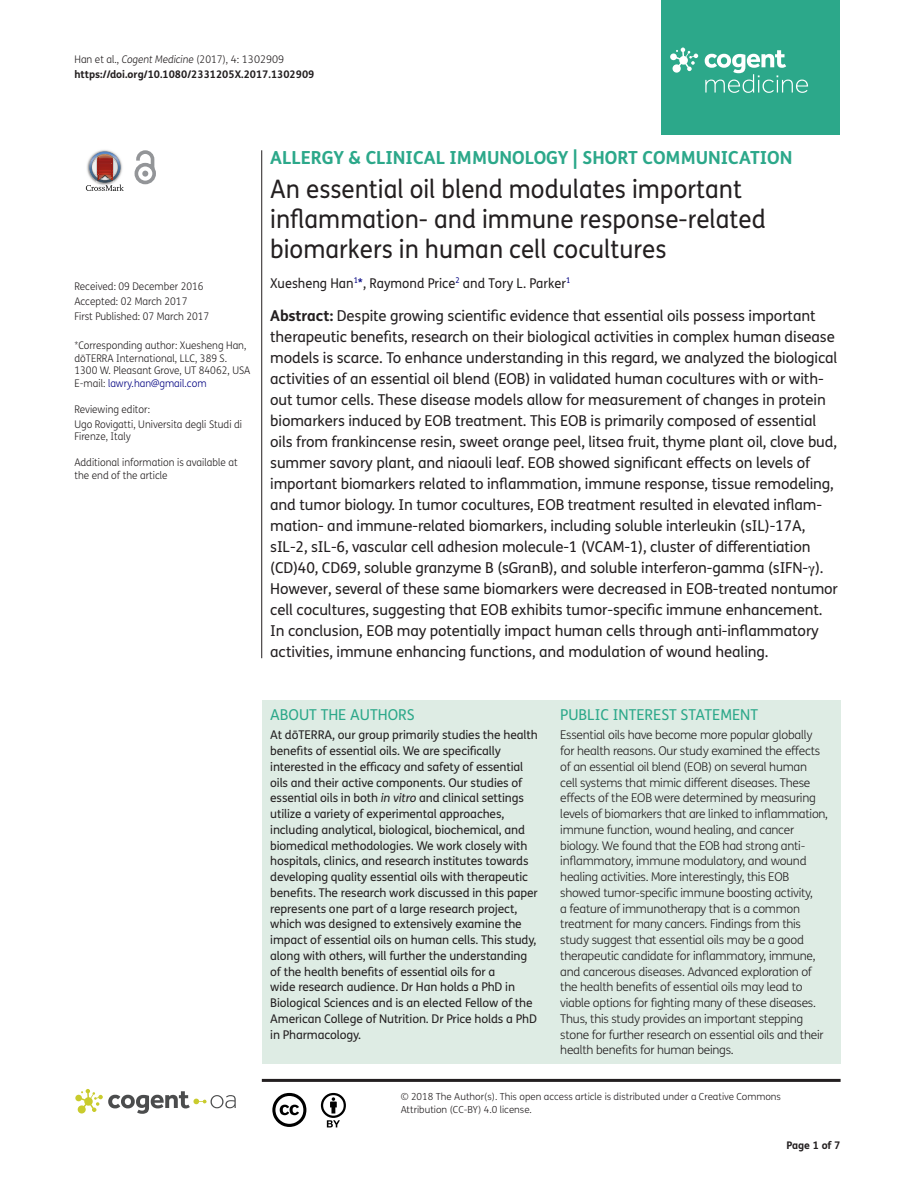
<style>
.page{position:relative;width:915px;height:1191px;background:#fff}
.page>*{position:absolute;margin:0;border:0;box-sizing:border-box;transform-origin:0 0}
.t1{font:25.5px/30px "FS Me Pro";color:#231f20;scale:.95 1}
.t2{font:700 18px "FS Me Pro";color:#2ca88a}
.t3{font:15px/21px "FS Me Pro";letter-spacing:-.01em;color:#231f20}
.t4{font:15px "FS Me Pro";color:#2ca88a}
.t5{font:13.5px "FS Me Pro";color:#231f20;scale:.95 1}
.t6{font:300 12px/15.8px "FS Me Pro";letter-spacing:-.02em;color:#231f20}
.t7{font:12px/15.8px "FS Me Pro";letter-spacing:-.01em;color:#231f20}
.t8{font:300 10.5px/12.8px "FS Me Pro";color:#231f20;scale:.95 1}
.t9{font:700 10.5px/15px "FS Me Pro";color:#231f20}
.t10{font:300 9.75px/12.8px "FS Me Pro";color:#231f20}
.s1{font-weight:300}
.s2{font-weight:300;font-style:italic}
.s3{color:#000080}
.s4{font-weight:700}
.s5{font-family:"STIX"}
.s6{font-style:italic}
</style>
<div class="page">
<div style="left:661px;top:0;width:179px;height:134px;background:#2ca88a"></div>
<svg style="left:670px;top:48px;width:28px;height:25px"></svg>
<svg style="left:704px;top:50px;width:103px;height:43px"></svg>
<div style="left:261px;top:700px;width:579px;height:363px;background:#deece4"></div>
<svg style="left:86px;top:151px;width:38px;height:40px"></svg>
<svg style="left:134px;top:150px;width:22px;height:34px"></svg>
<hr style="left:261px;top:150px;width:1px;height:508px;background:#231f20">
<hr style="left:262px;top:1078px;width:578px;height:3px;background:#231f20">
<svg style="left:75px;top:1089px;width:161px;height:24px"></svg>
<svg style="left:272px;top:1093px;width:34px;height:34px"></svg>
<svg style="left:321px;top:1093px;width:25px;height:34px"></svg>
<p class="t9" style="left:74px;top:51px;width:241px"><span class="s1">Han et al.,</span> <span class="s2">Cogent Medicine</span> <span class="s1">(2017), 4: 1302909 </span>https://doi.org/10.1080/2331205X.2017.1302909</p>
<p class="t8" style="left:74px;top:279px;width:143px;line-height:14.9px">Received: 09 December 2016<br>Accepted: 02 March 2017<br>First Published: 07 March 2017</p>
<p class="t8" style="left:74px;top:338px;width:186px">*Corresponding author: Xuesheng Han, dōTERRA International, LLC, 389 S.<br>1300 W. Pleasant Grove, UT 84062, USA E-mail: <span class="s3">lawry.han@gmail.com</span></p>
<p class="t8" style="left:74px;top:401px;width:178px;line-height:14.9px">Reviewing editor:<br>Ugo Rovigatti, Universita degli Studi di</p>
<p class="t8" style="left:74px;top:430px;width:61px">Firenze, Italy</p>
<p class="t8" style="left:74px;top:455px;width:173px">Additional information is available at the end of the article</p>
<p class="t2" style="left:270px;top:143px;width:523px">ALLERGY &amp; CLINICAL IMMUNOLOGY | SHORT COMMUNICATION</p>
<h1 class="t1" style="left:270px;top:174px;width:523px">An essential oil blend modulates important inflammation- and immune response-related biomarkers in human cell cocultures</h1>
<p class="t5" style="left:270px;top:273px;width:317px">Xuesheng Han<sup>1</sup><span class="s3">*</span>, Raymond Price<sup>2</sup> and Tory L. Parker<sup>1</sup></p>
<p class="t3" style="left:270px;top:305px;width:569px"><span class="s4">Abstract:</span> Despite growing scientific evidence that essential oils possess important therapeutic benefits, research on their biological activities in complex human disease models is scarce. To enhance understanding in this regard, we analyzed the biological activities of an essential oil blend (EOB) in validated human cocultures with or with&shy;out tumor cells. These disease models allow for measurement of changes in protein biomarkers induced by EOB treatment. This EOB is primarily composed of essential oils from frankincense resin, sweet orange peel, litsea fruit, thyme plant oil, clove bud, summer savory plant, and niaouli leaf. EOB showed significant effects on levels of important biomarkers related to inflammation, immune response, tissue remodeling, and tumor biology. In tumor cocultures, EOB treatment resulted in elevated inflam&shy;mation- and immune-related biomarkers, including soluble interleukin (sIL)-17A, sIL-2, sIL-6, vascular cell adhesion molecule-1 (VCAM-1), cluster of differentiation (CD)40, CD69, soluble granzyme B (sGranB), and soluble interferon-gamma (sIFN-<span class="s5">γ</span>).<br>However, several of these same biomarkers were decreased in EOB-treated nontumor cell cocultures, suggesting that EOB exhibits tumor-specific immune enhancement.<br>In conclusion, EOB may potentially impact human cells through anti-inflammatory activities, immune enhancing functions, and modulation of wound healing.</p>
<p class="t4" style="left:270px;top:704px;width:146px">ABOUT THE AUTHORS</p>
<p class="t7" style="left:270px;top:727px;width:269px">At dōTERRA, our group primarily studies the health benefits of essential oils. We are specifically interested in the efficacy and safety of essential oils and their active components. Our studies of essential oils in both <span class="s6">in vitro</span> and clinical settings utilize a variety of experimental approaches, including analytical, biological, biochemical, and biomedical methodologies. We work closely with hospitals, clinics, and research institutes towards developing quality essential oils with therapeutic benefits. The research work discussed in this paper represents one part of a large research project, which was designed to extensively examine the impact of essential oils on human cells. This study, along with others, will further the understanding of the health benefits of essential oils for a<br>wide research audience. Dr Han holds a PhD in Biological Sciences and is an elected Fellow of the American College of Nutrition. Dr Price holds a PhD in Pharmacology.</p>
<p class="t4" style="left:560px;top:704px;width:199px">PUBLIC INTEREST STATEMENT</p>
<p class="t6" style="left:560px;top:727px;width:269px">Essential oils have become more popular globally for health reasons. Our study examined the effects of an essential oil blend (EOB) on several human<br>cell systems that mimic different diseases. These effects of the EOB were determined by measuring levels of biomarkers that are linked to inflammation, immune function, wound healing, and cancer biology. We found that the EOB had strong anti&shy;inflammatory, immune modulatory, and wound healing activities. More interestingly, this EOB showed tumor-specific immune boosting activity,<br>a feature of immunotherapy that is a common treatment for many cancers. Findings from this study suggest that essential oils may be a good therapeutic candidate for inflammatory, immune, and cancerous diseases. Advanced exploration of the health benefits of essential oils may lead to viable options for fighting many of these diseases.<br>Thus, this study provides an important stepping stone for further research on essential oils and their health benefits for human beings.</p>
<p class="t10" style="left:400px;top:1090px;width:381px">© 2018 The Author(s). This open access article is distributed under a Creative Commons<br>Attribution (CC-BY) 4.0 license.</p>
<p class="t9" style="left:786px;top:1137px;width:56px">Page 1 of 7</p>
</div>
